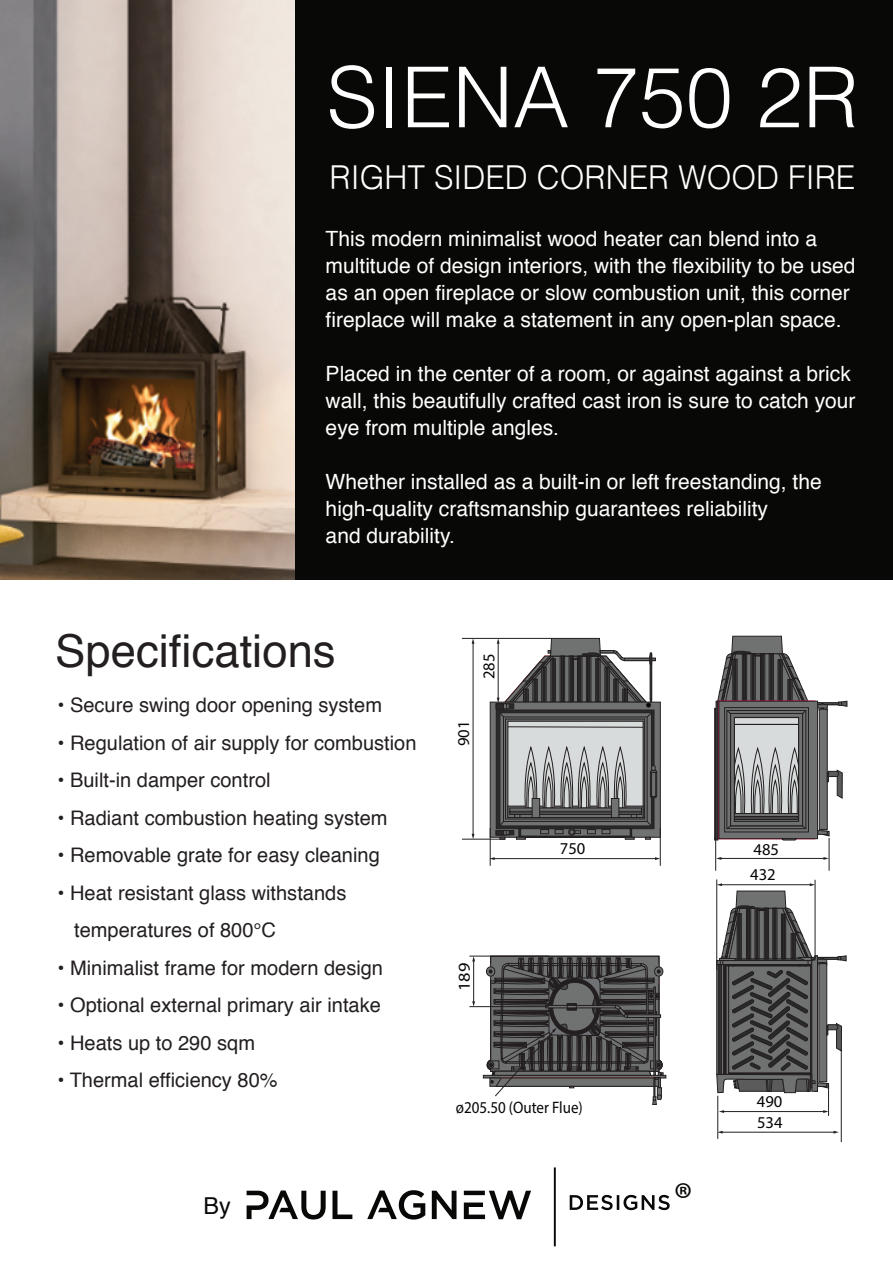
<style>
.page{position:relative;width:893px;height:1263px;background:#fff}
.page>*{position:absolute;margin:0;border:0;box-sizing:border-box;transform-origin:0 0}
.t1{font:300 84px "Helvetica";color:#fff}
.t2{font:45.45px "Helvetica";color:#231f20}
.t3{font:45px "Myriad Pro";color:#080806}
.t4{font:300 33px "Helvetica";color:#fff}
.t5{font:23.25px "Helvetica";color:#080806}
.t6{font:21px/27px "Helvetica";color:#fff}
.t7{font:20.1px/37.5px "Helvetica";color:#231f20}
.t8{font:16.65px "Myriad Pro";color:#050504}
.t9{font:16.65px "Myriad Pro";color:#050504;scale:.9 1}
.t10{font:16.65px "Myriad Pro";color:#050504;scale:1.11 1}
</style>
<div class="page">
<img style="left:0;top:0;width:296px;height:580px">
<div style="left:296px;top:0;width:597px;height:581px;background:#080806"></div>
<svg style="left:570px;top:1195px;width:100px;height:15px"></svg>
<hr style="left:554px;top:1167px;width:2px;height:79px;background:#080806">
<svg style="left:247px;top:1190px;width:284px;height:29px"></svg>
<div style="left:718px;top:701px;width:100px;height:138px;background:#707272;border:1px solid #231f20"></div>
<div style="left:714px;top:708px;width:2px;height:131px;background:#707272;border:1px solid #231f20"></div>
<div style="left:716px;top:701px;width:2px;height:138px;background:#707272;border:1px solid #231f20"></div>
<svg style="left:780px;top:838px;width:18px;height:3px"></svg>
<svg style="left:716px;top:635px;width:94px;height:195px"></svg>
<div style="left:817px;top:702px;width:22px;height:3px;background:#5b5b5b;border:1px solid #231f20"></div>
<svg style="left:838px;top:700px;width:10px;height:7px"></svg>
<div style="left:817px;top:704px;width:11px;height:4px;border:1px solid #231f20"></div>
<svg style="left:818px;top:703px;width:10px;height:8px"></svg>
<div style="left:819px;top:709px;width:9px;height:121px;background:#707272;border:1px solid #231f20"></div>
<svg style="left:827px;top:769px;width:16px;height:30px"></svg>
<svg style="left:817px;top:830px;width:13px;height:7px"></svg>
<hr style="left:829px;top:838px;width:1px;height:33px;background:#231f20">
<hr style="left:715px;top:838px;width:1px;height:33px;background:#231f20">
<hr style="left:720px;top:858px;width:104px;height:1px;background:#231f20">
<svg style="left:823px;top:857px;width:6px;height:3px"></svg>
<svg style="left:716px;top:857px;width:5px;height:3px"></svg>
<div style="left:483px;top:1075px;width:183px;height:3px;background:#707272;border:1px solid #231f20"></div>
<hr style="left:469px;top:1006px;width:80px;height:1px;background:#231f20">
<hr style="left:469px;top:956px;width:80px;height:1px;background:#231f20">
<hr style="left:473px;top:960px;width:1px;height:42px;background:#231f20">
<svg style="left:472px;top:1001px;width:3px;height:6px"></svg>
<svg style="left:486px;top:955px;width:177px;height:150px"></svg>
<svg style="left:490px;top:702px;width:171px;height:136px;background:#626363"></svg>
<div style="left:496px;top:710px;width:158px;height:119px;background:#292a29"></div>
<svg style="left:496px;top:830px;width:18px;height:5px"></svg>
<svg style="left:504px;top:830px;width:3px;height:5px"></svg>
<div style="left:496px;top:830px;width:8px;height:5px;background:#292a29"></div>
<div style="left:500px;top:712px;width:152px;height:114px;background:#707272;border:1px solid #231f20"></div>
<svg style="left:645px;top:837px;width:6px;height:3px"></svg>
<div style="left:650px;top:770px;width:7px;height:28px;border:1px solid #231f20;border-radius:2px"></div>
<svg style="left:651px;top:773px;width:5px;height:24px"></svg>
<svg style="left:650px;top:765px;width:7px;height:8px"></svg>
<div style="left:503px;top:716px;width:144px;height:106px;background:#4a494a;border:1px solid #231f20"></div>
<svg style="left:646px;top:820px;width:7px;height:7px"></svg>
<svg style="left:500px;top:820px;width:5px;height:6px"></svg>
<svg style="left:505px;top:719px;width:140px;height:100px"></svg>
<div style="left:507px;top:721px;width:136px;height:97px;background:#d7dbdb;border:1px solid #231f20"></div>
<div style="left:507px;top:806px;width:136px;height:12px;background:#707272;border:1px solid #231f20"></div>
<svg style="left:514px;top:746px;width:123px;height:72px"></svg>
<div style="left:509px;top:808px;width:133px;height:7px;background:#5c5c5c;border:1px solid #231f20"></div>
<div style="left:509px;top:811px;width:133px;height:2px;background:#707272;border:1px solid #231f20"></div>
<div style="left:532px;top:798px;width:8px;height:20px;background:#707272;border:1px solid #231f20"></div>
<div style="left:611px;top:798px;width:8px;height:20px;background:#707272;border:1px solid #231f20"></div>
<div style="left:496px;top:703px;width:8px;height:6px;background:#242021"></div>
<svg style="left:516px;top:828px;width:119px;height:12px"></svg>
<svg style="left:507px;top:726px;width:137px;height:2px"></svg>
<hr style="left:494px;top:858px;width:162px;height:1px;background:#231f20">
<svg style="left:655px;top:857px;width:5px;height:3px"></svg>
<svg style="left:489px;top:857px;width:6px;height:3px"></svg>
<hr style="left:473px;top:643px;width:1px;height:192px;background:#231f20">
<svg style="left:497px;top:638px;width:159px;height:80px"></svg>
<hr style="left:462px;top:638px;width:89px;height:1px;background:#231f20">
<hr style="left:462px;top:839px;width:43px;height:1px;background:#231f20">
<hr style="left:490px;top:828px;width:1px;height:38px;background:#231f20">
<hr style="left:660px;top:828px;width:1px;height:38px;background:#231f20">
<hr style="left:716px;top:879px;width:1px;height:91px;background:#231f20">
<hr style="left:815px;top:880px;width:1px;height:78px;background:#231f20">
<hr style="left:717px;top:1096px;width:1px;height:43px;background:#231f20">
<hr style="left:828px;top:1084px;width:1px;height:32px;background:#231f20">
<hr style="left:841px;top:1049px;width:1px;height:93px;background:#231f20">
<hr style="left:722px;top:1132px;width:112px;height:1px;background:#231f20">
<svg style="left:717px;top:1131px;width:6px;height:2px"></svg>
<hr style="left:723px;top:1111px;width:101px;height:1px;background:#231f20">
<svg style="left:716px;top:883px;width:131px;height:210px"></svg>
<div style="left:791px;top:933px;width:5px;height:26px;background:#2f2b2c"></div>
<div style="left:781px;top:914px;width:5px;height:45px;background:#252122;border:1px solid #231f20"></div>
<hr style="left:773px;top:908px;width:3px;height:51px;background:#292a29">
<div style="left:772px;top:908px;width:5px;height:51px;border:1px solid #231f20"></div>
<hr style="left:765px;top:908px;width:3px;height:51px;background:#292a29">
<div style="left:764px;top:908px;width:5px;height:51px;border:1px solid #231f20"></div>
<hr style="left:756px;top:908px;width:2px;height:51px;background:#292a29">
<div style="left:754px;top:908px;width:5px;height:51px;border:1px solid #231f20"></div>
<hr style="left:747px;top:908px;width:3px;height:51px;background:#292a29">
<div style="left:746px;top:908px;width:5px;height:51px;border:1px solid #231f20"></div>
<div style="left:737px;top:913px;width:5px;height:46px;background:#302d2d"></div>
<hr style="left:792px;top:933px;width:2px;height:26px;background:#292a29">
<div style="left:782px;top:914px;width:3px;height:45px;background:#292a29;border:1px solid #231f20"></div>
<hr style="left:738px;top:913px;width:2px;height:46px;background:#292a29">
<h1 class="t1" style="left:326px;top:26px;width:534px">SIENA 750 2R</h1>
<h3 class="t4" style="left:330px;top:150px;width:527px">RIGHT SIDED CORNER WOOD FIRE</h3>
<p class="t6" style="left:326px;top:226px;width:531px">This modern minimalist wood heater can blend into a multitude of design interiors, with the flexibility to be used as an open fireplace or slow combustion unit, this corner fireplace will make a statement in any open-plan space.</p>
<p class="t6" style="left:326px;top:361px;width:531px">Placed in the center of a room, or against against a brick wall, this beautifully crafted cast iron is sure to catch your eye from multiple angles.</p>
<p class="t6" style="left:326px;top:469px;width:498px">Whether installed as a built-in or left freestanding, the high-quality craftsmanship guarantees reliability<br>and durability.</p>
<h2 class="t2" style="left:55px;top:616px;width:282px">Specifications</h2>
<p class="t7" style="left:58px;top:687px;width:326px">• Secure swing door opening system</p>
<p class="t7" style="left:58px;top:724px;width:361px">• Regulation of air supply for combustion</p>
<p class="t7" style="left:58px;top:762px;width:215px">• Built-in damper control</p>
<p class="t7" style="left:58px;top:799px;width:332px">• Radiant combustion heating system</p>
<p class="t7" style="left:58px;top:837px;width:324px">• Removable grate for easy cleaning</p>
<p class="t7" style="left:74px;top:874px;width:274px;text-indent:-17px">• Heat resistant glass withstands temperatures of 800°C</p>
<p class="t7" style="left:58px;top:949px;width:327px">• Minimalist frame for modern design</p>
<p class="t7" style="left:58px;top:987px;width:325px">• Optional external primary air intake</p>
<p class="t7" style="left:58px;top:1024px;width:199px">• Heats up to 290 sqm</p>
<p class="t7" style="left:58px;top:1062px;width:222px">• Thermal efficiency 80%</p>
<p class="t5" style="left:204px;top:1188px;width:29px">By</p>
<p class="t8" style="left:479px;top:679px;width:27px;rotate:-90deg">285</p>
<p class="t8" style="left:453px;top:746px;width:27px;rotate:-90deg">901</p>
<p class="t10" style="left:454px;top:991px;width:27px;rotate:-90deg">189</p>
<p class="t8" style="left:560px;top:838px;width:27px">750</p>
<p class="t9" style="left:456px;top:1097px;width:143px">ø205.50 (Outer Flue)</p>
<p class="t8" style="left:753px;top:839px;width:27px">485</p>
<p class="t8" style="left:750px;top:864px;width:27px">432</p>
<h3 class="t3" style="left:674px;top:1171px;width:20px">®</h3>
<p class="t8" style="left:757px;top:1091px;width:27px">490</p>
<p class="t8" style="left:757px;top:1112px;width:27px">534</p>
</div>
